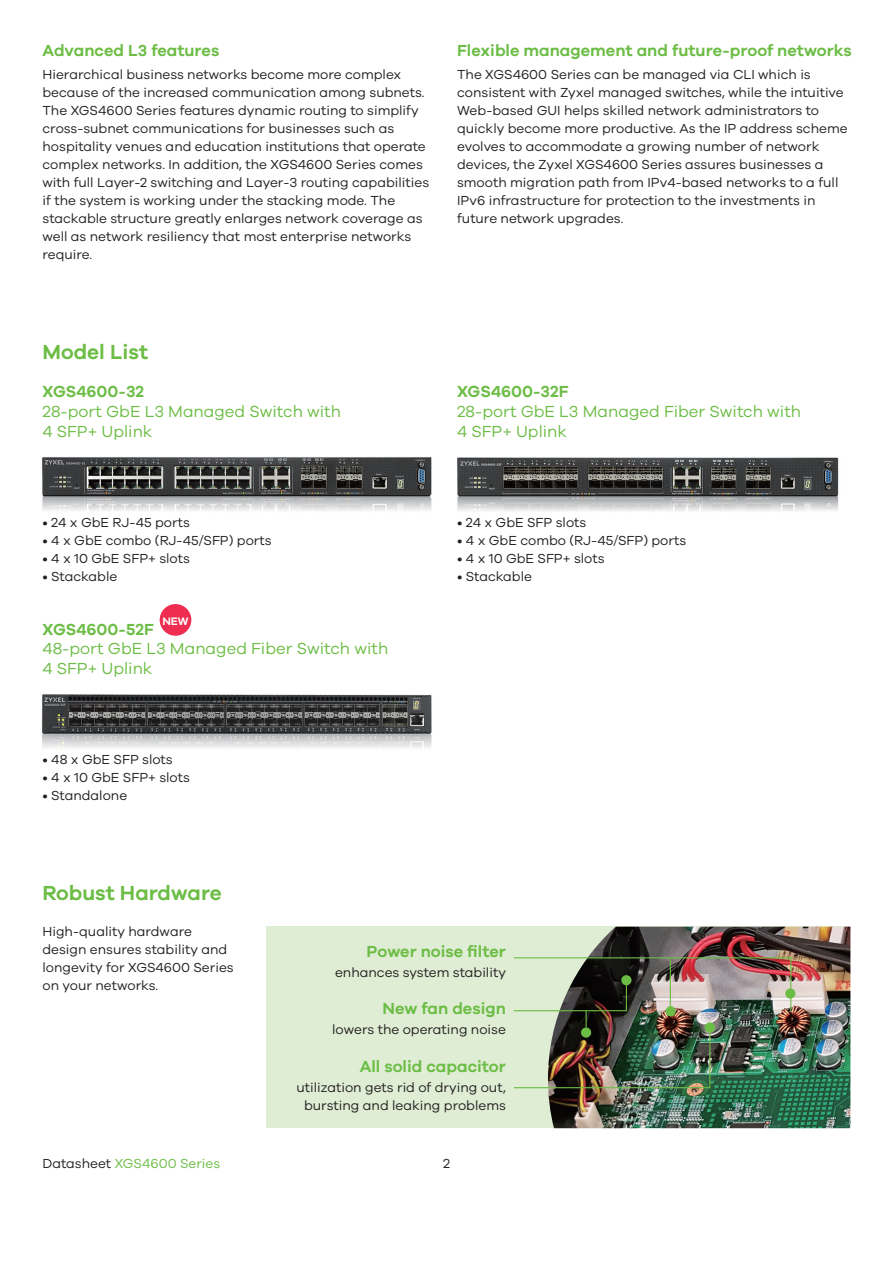
<style>
.page{position:relative;width:893px;height:1263px;background:#fff}
.page>*{position:absolute;margin:0;border:0;box-sizing:border-box;transform-origin:0 0}
.t1{font:600 21px "Galano Grotesque";color:#6cbd45}
.t2{font:600 16.5px "Galano Grotesque";color:#6cbd45}
.t3{font:16.5px/19.8px "Galano Grotesque";color:#6cbd45}
.brand_2_0_intro_bene{font:13.5px/18px "Galano Grotesque";color:#231f20}
.t4{font:13.5px "Galano Grotesque";color:#6cbd45}
.t5{font:600 11.25px "Galano Grotesque";color:#fff}
.s1{color:#231f20}
</style>
<div class="page">
<img style="left:41px;top:694px;width:391px;height:54px">
<img style="left:457px;top:457px;width:382px;height:54px">
<div style="left:266px;top:927px;width:584px;height:201px;background:#deedd4"></div>
<img style="left:548px;top:927px;width:302px;height:201px">
<img style="left:42px;top:457px;width:390px;height:54px">
<div style="left:785px;top:988px;width:10px;height:11px;background:#6cbd45;border-radius:50%"></div>
<img style="left:513px;top:957px;width:279px;height:132px">
<div style="left:160px;top:604px;width:31px;height:32px;background:#ee2d50;border-radius:50%"></div>
<p class="t2" style="left:43px;top:41px;width:178px">Advanced L3 features</p>
<p class="brand_2_0_intro_bene" style="left:43px;top:65px;width:388px">Hierarchical business networks become more complex because of the increased communication among subnets.<br>The XGS4600 Series features dynamic routing to simplify cross-subnet communications for businesses such as hospitality venues and education institutions that operate complex networks. In addition, the XGS4600 Series comes with full Layer-2 switching and Layer-3 routing capabilities if the system is working under the stacking mode. The stackable structure greatly enlarges network coverage as well as network resiliency that most enterprise networks require.</p>
<p class="t2" style="left:457px;top:41px;width:396px">Flexible management and future-proof networks</p>
<p class="brand_2_0_intro_bene" style="left:457px;top:65px;width:392px">The XGS4600 Series can be managed via CLI which is consistent with Zyxel managed switches, while the intuitive Web-based GUI helps skilled network administrators to quickly become more productive. As the IP address scheme evolves to accommodate a growing number of network devices, the Zyxel XGS4600 Series assures businesses a smooth migration path from IPv4-based networks to a full IPv6 infrastructure for protection to the investments in future network upgrades.</p>
<p class="t1" style="left:43px;top:339px;width:107px">Model List</p>
<p class="t2" style="left:43px;top:381px;width:103px">XGS4600-32</p>
<p class="t3" style="left:43px;top:401px;width:300px">28-port GbE L3 Managed Switch with<br>4 SFP+ Uplink</p>
<p class="brand_2_0_intro_bene" style="left:43px;top:513px;width:149px">• 24 x GbE RJ-45 ports</p>
<p class="brand_2_0_intro_bene" style="left:43px;top:531px;width:231px">• 4 x GbE combo (RJ-45/SFP) ports</p>
<p class="brand_2_0_intro_bene" style="left:43px;top:549px;width:149px">• 4 x 10 GbE SFP+ slots</p>
<p class="brand_2_0_intro_bene" style="left:43px;top:567px;width:76px">• Stackable</p>
<p class="t5" style="left:162px;top:614px;width:28px">NEW</p>
<p class="t2" style="left:43px;top:619px;width:113px">XGS4600-52F</p>
<p class="t3" style="left:43px;top:638px;width:347px">48-port GbE L3 Managed Fiber Switch with<br>4 SFP+ Uplink</p>
<p class="brand_2_0_intro_bene" style="left:43px;top:750px;width:132px">• 48 x GbE SFP slots</p>
<p class="brand_2_0_intro_bene" style="left:43px;top:768px;width:149px">• 4 x 10 GbE SFP+ slots</p>
<p class="brand_2_0_intro_bene" style="left:43px;top:786px;width:86px">• Standalone</p>
<p class="t2" style="left:457px;top:381px;width:113px">XGS4600-32F</p>
<p class="t3" style="left:457px;top:401px;width:346px">28-port GbE L3 Managed Fiber Switch with<br>4 SFP+ Uplink</p>
<p class="brand_2_0_intro_bene" style="left:457px;top:513px;width:131px">• 24 x GbE SFP slots</p>
<p class="brand_2_0_intro_bene" style="left:457px;top:531px;width:231px">• 4 x GbE combo (RJ-45/SFP) ports</p>
<p class="brand_2_0_intro_bene" style="left:457px;top:549px;width:149px">• 4 x 10 GbE SFP+ slots</p>
<p class="brand_2_0_intro_bene" style="left:457px;top:567px;width:76px">• Stackable</p>
<p class="t1" style="left:43px;top:880px;width:181px">Robust Hardware</p>
<p class="brand_2_0_intro_bene" style="left:43px;top:922px;width:193px">High-quality hardware design ensures stability and longevity for XGS4600 Series on your networks.</p>
<p class="t2" style="left:367px;top:941px;width:141px">Power noise filter</p>
<p class="brand_2_0_intro_bene" style="left:335px;top:963px;width:172px">enhances system stability</p>
<p class="t2" style="left:383px;top:998px;width:125px">New fan design</p>
<p class="brand_2_0_intro_bene" style="left:332px;top:1020px;width:175px">lowers the operating noise</p>
<p class="t2" style="left:360px;top:1056px;width:148px">All solid capacitor</p>
<p class="brand_2_0_intro_bene" style="left:296px;top:1078px;width:211px;text-align:center">utilization gets rid of drying out, bursting and leaking problems</p>
<p class="t4" style="left:43px;top:1155px;width:179px"><span class="s1">Datasheet</span> XGS4600 Series</p>
<p class="brand_2_0_intro_bene" style="left:443px;top:1154px;width:8px">2</p>
</div>
